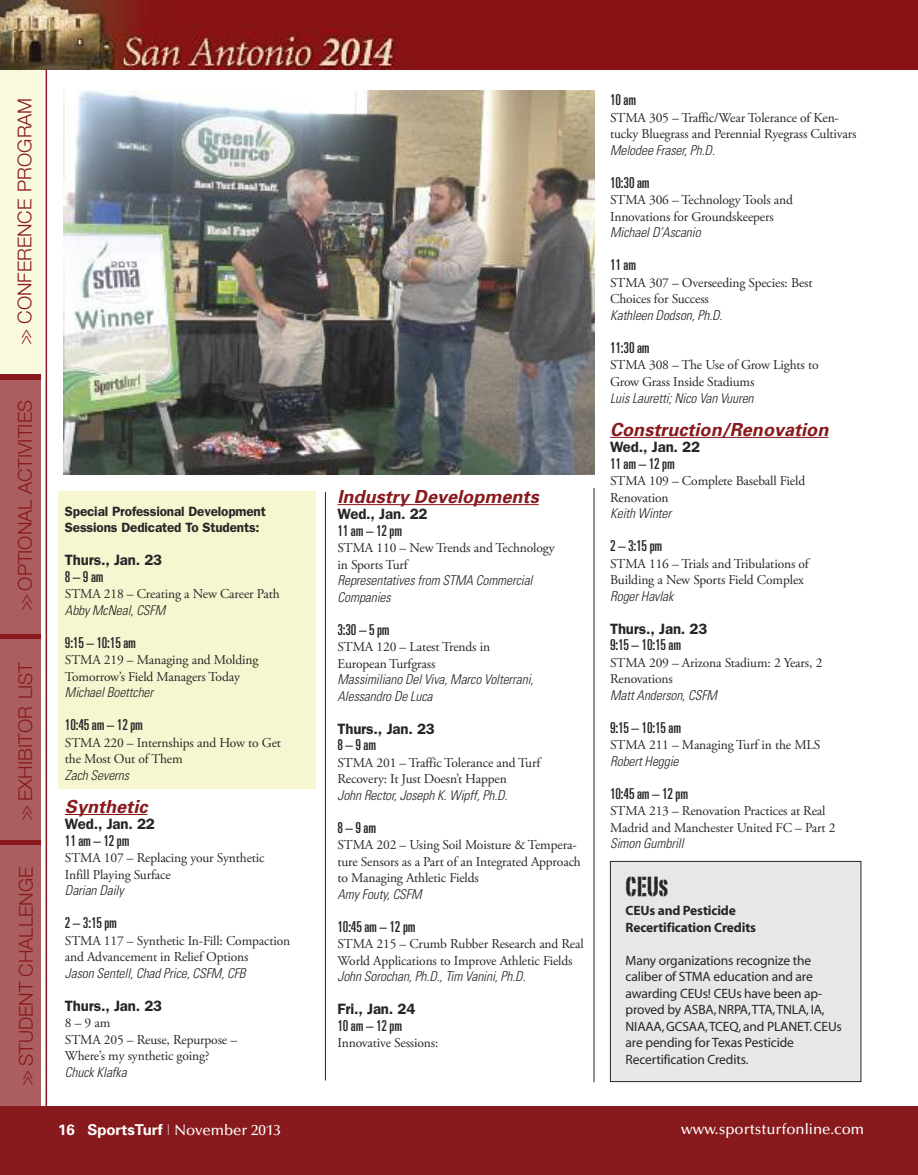
<style>
.page{position:relative;width:918px;height:1175px;background:#fff}
.page>*{position:absolute;margin:0;border:0;box-sizing:border-box;transform-origin:0 0}
.t1{font:27px "Portago ITCTT";color:#272627}
.t2{font:300 19.2px "Helvetica Neue";color:#88191c}
.t3{font:italic 700 18px "Univers";letter-spacing:.005em;color:#88191c}
.t4{font:600 15px/16.5px "Franklin Gothic";letter-spacing:-.01em;color:#272627}
.t5{font:ultra-condensed 15px "Univers";letter-spacing:-.01em;color:#272627}
.t6{font:700 15px "Univers";color:#fff}
.t7{font:500 15px "Optima";color:#fff}
.t8{font:13.5px/16.5px "Adobe Garamond Pro";letter-spacing:-.01em;color:#272627}
.t9{font:13.5px/16.5px "Myriad";letter-spacing:-.01em;color:#272627}
.t10{font:italic 300 condensed 13.5px/16.5px "Univers";letter-spacing:-.01em;color:#272627}
.t11{font:600 13.5px/16.5px "Franklin Gothic";letter-spacing:-.01em;color:#272627}
.t12{font:700 13.5px/16.5px "Myriad";letter-spacing:-.01em;color:#272627}
.s1{font-family:"Univers";font-stretch:condensed}
.s2{font-family:"Univers";font-weight:400;font-stretch:ultra-condensed}
.s3{font-family:"Univers";font-weight:300;font-style:italic;font-stretch:condensed}
.s4{font-family:"Adobe Garamond Pro";font-weight:400;font-style:normal;font-stretch:normal}
.s5{font-weight:100;font-stretch:ultra-condensed}
.s6{font-family:"Optima";font-weight:500}
</style>
<div class="page">
<div style="left:58px;top:492px;width:258px;height:297px;background:#f6f6d0"></div>
<hr style="left:46px;top:0;width:1px;height:1109px;background:#88191c">
<hr style="left:65px;top:814px;width:82px;height:1px;background:#88191c">
<hr style="left:338px;top:504px;width:201px;height:1px;background:#88191c">
<hr style="left:610px;top:437px;width:218px;height:1px;background:#88191c">
<hr style="left:325px;top:492px;width:1px;height:588px;background:#272627">
<hr style="left:594px;top:488px;width:1px;height:594px;background:#272627">
<div style="left:0;top:38px;width:42px;height:336px;background:#f9f9de"></div>
<div style="left:0;top:380px;width:41px;height:253px;background:#ab5e60"></div>
<div style="left:0;top:639px;width:41px;height:201px;background:#ab5e60"></div>
<div style="left:0;top:845px;width:41px;height:260px;background:#ab5e60"></div>
<div style="left:0;top:1105px;width:918px;height:69px;background:#88191c"></div>
<img style="left:0;top:0;width:918px;height:69px">
<div style="left:610px;top:861px;width:251px;height:220px;background:#e9e7e5"></div>
<div style="left:610px;top:861px;width:251px;height:220px;border:1px solid #272627"></div>
<img style="left:64px;top:91px;width:531px;height:384px">
<p class="t2" style="left:18px;top:344px;width:248px;rotate:-90deg"><span class="s1">&gt;&gt;</span> CONFERENCE PROGRAM</p>
<p class="t2" style="left:18px;top:610px;width:211px;rotate:-90deg"><span class="s1">&gt;&gt;</span> OPTIONAL ACTIVITIES</p>
<p class="t2" style="left:19px;top:820px;width:160px;rotate:-90deg"><span class="s1">&gt;&gt;</span> EXHIBITOR LIST</p>
<p class="t2" style="left:19px;top:1085px;width:220px;rotate:-90deg"><span class="s1">&gt;&gt;</span> STUDENT CHALLENGE</p>
<p class="t11" style="left:65px;top:502px;width:202px">Special Professional Development<br>Sessions Dedicated To Students:</p>
<p class="t4" style="left:65px;top:551px;width:99px">Thurs., Jan. 23<br><span class="s2">8–9am</span></p>
<p class="t8" style="left:65px;top:586px;width:216px">STMA 218 – Creating a New Career Path<br><span class="s3">Abby McNeal, CSFM</span></p>
<p class="t5" style="left:65px;top:636px;width:73px">9:15 – 10:15 am</p>
<p class="t8" style="left:65px;top:652px;width:195px">STMA 219 – Managing and Molding<br>Tomorrow’s Field Managers Today<br><span class="s3">Michael Boettcher</span></p>
<p class="t5" style="left:65px;top:719px;width:80px">10:45 am – 12 pm</p>
<p class="t8" style="left:65px;top:735px;width:218px">STMA 220 – Internships and How to Get the Most Out of Them<br><span class="s3">Zach Severns</span></p>
<p class="t3" style="left:65px;top:799px;width:84px">Synthetic</p>
<p class="t4" style="left:65px;top:815px;width:92px">Wed., Jan. 22<br><span class="s2">11am–12pm</span></p>
<p class="t8" style="left:65px;top:850px;width:201px">STMA 107 – Replacing your Synthetic<br>Infill Playing Surface<br><span class="s3">Darian Daily</span></p>
<p class="t5" style="left:65px;top:917px;width:54px">2 – 3:15 pm</p>
<p class="t8" style="left:65px;top:933px;width:227px">STMA 117 – Synthetic In-Fill: Compaction and Advancement in Relief Options<br><span class="s3">Jason Sentell, Chad Price, CSFM, CFB</span></p>
<p class="t4" style="left:65px;top:997px;width:99px">Thurs., Jan. 23</p>
<p class="t8" style="left:65px;top:1015px;width:174px">8–9am<br>STMA 205 – Reuse, Repurpose –<br>Where’s my synthetic going?<br><span class="s3">Chuck Klafka</span></p>
<p class="t3" style="left:338px;top:490px;width:203px">Industry Developments</p>
<p class="t4" style="left:338px;top:506px;width:92px">Wed., Jan. 22<br><span class="s2">11am–12pm</span></p>
<p class="t8" style="left:338px;top:541px;width:219px">STMA 110 – New Trends and Technology in Sports Turf<br><span class="s3">Representatives from STMA Commercial<br>Companies</span></p>
<p class="t5" style="left:338px;top:624px;width:54px">3:30 – 5 pm</p>
<p class="t10" style="left:338px;top:639px;width:198px"><span class="s4">STMA 120 – Latest Trends in<br>European Turfgrass<br></span>Massimiliano Del Viva, Marco Volterrani,<br>Alessandro De Luca</p>
<p class="t4" style="left:338px;top:720px;width:99px">Thurs., Jan. 23<br><span class="s2">8–9am</span></p>
<p class="t8" style="left:338px;top:755px;width:204px">STMA 201 – Traffic Tolerance and Turf<br>Recovery: It Just Doesn’t Happen<br><span class="s3">John Rector, Joseph K. Wipff, Ph.D.</span></p>
<p class="t5" style="left:338px;top:822px;width:40px">8–9am</p>
<p class="t8" style="left:338px;top:838px;width:245px">STMA 202 – Using Soil Moisture &amp; Tempera&shy;ture Sensors as a Part of an Integrated Approach to Managing Athletic Fields<br><span class="s3">Amy Fouty, CSFM</span></p>
<p class="t5" style="left:338px;top:921px;width:80px">10:45 am – 12 pm</p>
<p class="t8" style="left:338px;top:937px;width:248px">STMA 215 – Crumb Rubber Research and Real<br>World Applications to Improve Athletic Fields<br><span class="s3">John Sorochan, Ph.D., Tim Vanini, Ph.D.</span></p>
<p class="t4" style="left:338px;top:1001px;width:79px">Fri., Jan. 24<br><span class="s2">10am–12pm</span></p>
<p class="t8" style="left:338px;top:1036px;width:103px">Innovative Sessions:</p>
<p class="t5" style="left:610px;top:94px;width:28px">10 am</p>
<p class="t8" style="left:610px;top:110px;width:248px">STMA 305 – Traffic/Wear Tolerance of Ken&shy;tucky Bluegrass and Perennial Ryegrass Cultivars<br><span class="s3">Melodee Fraser, Ph.D.</span></p>
<p class="t5" style="left:610px;top:177px;width:41px">10:30 am</p>
<p class="t8" style="left:610px;top:193px;width:184px">STMA 306 – Technology Tools and<br>Innovations for Groundskeepers<br><span class="s3">Michael D’Ascanio</span></p>
<p class="t5" style="left:610px;top:259px;width:28px">11 am</p>
<p class="t8" style="left:610px;top:275px;width:204px">STMA 307 – Overseeding Species: Best<br>Choices for Success<br><span class="s3">Kathleen Dodson, Ph.D.</span></p>
<p class="t5" style="left:610px;top:342px;width:41px">11:30 am</p>
<p class="t8" style="left:610px;top:358px;width:210px">STMA 308 – The Use of Grow Lights to<br>Grow Grass Inside Stadiums<br><span class="s3">Luis Lauretti; Nico Van Vuuren</span></p>
<p class="t3" style="left:610px;top:422px;width:220px">Construction/Renovation</p>
<p class="t4" style="left:610px;top:438px;width:92px">Wed., Jan. 22<br><span class="s2">11am–12pm</span></p>
<p class="t8" style="left:610px;top:473px;width:197px">STMA 109 – Complete Baseball Field<br>Renovation<br><span class="s3">Keith Winter</span></p>
<p class="t5" style="left:610px;top:540px;width:54px">2 – 3:15 pm</p>
<p class="t8" style="left:610px;top:556px;width:200px">STMA 116 – Trials and Tribulations of<br>Building a New Sports Field Complex<br><span class="s3">Roger Havlak</span></p>
<p class="t4" style="left:610px;top:620px;width:99px">Thurs., Jan. 23<br><span class="s2">9:15 – 10:15 am</span></p>
<p class="t8" style="left:610px;top:655px;width:214px">STMA 209 – Arizona Stadium: 2 Years, 2<br>Renovations<br><span class="s3">Matt Anderson, CSFM</span></p>
<p class="t5" style="left:610px;top:721px;width:73px">9:15 – 10:15 am</p>
<p class="t8" style="left:610px;top:737px;width:212px">STMA 211 – Managing Turf in the MLS<br><span class="s3">Robert Heggie</span></p>
<p class="t5" style="left:610px;top:787px;width:80px">10:45 am – 12 pm</p>
<p class="t8" style="left:610px;top:803px;width:227px">STMA 213 – Renovation Practices at Real<br>Madrid and Manchester United FC – Part 2<br><span class="s3">Simon Gumbrill</span></p>
<p class="t1" style="left:626px;top:869px;width:44px">CEUs</p>
<p class="t12" style="left:626px;top:903px;width:132px">CEUs and Pesticide<br>Recertification Credits</p>
<p class="t9" style="left:626px;top:953px;width:218px">Many organizations recognize the caliber of STMA education and are awarding CEUs! CEUs have been ap&shy;proved by ASBA,NRPA,TTA,TNLA, IA, NIAAA,GCSAA,TCEQ, and PLANET.CEUs are pending for Texas Pesticide Recertification Credits.</p>
<p class="t6" style="left:58px;top:1123px;width:224px">16 SportsTurf <span class="s5">|</span> <span class="s6">November 2013</span></p>
<p class="t7" style="left:681px;top:1123px;width:185px">www.sportsturfonline.com</p>
</div>
